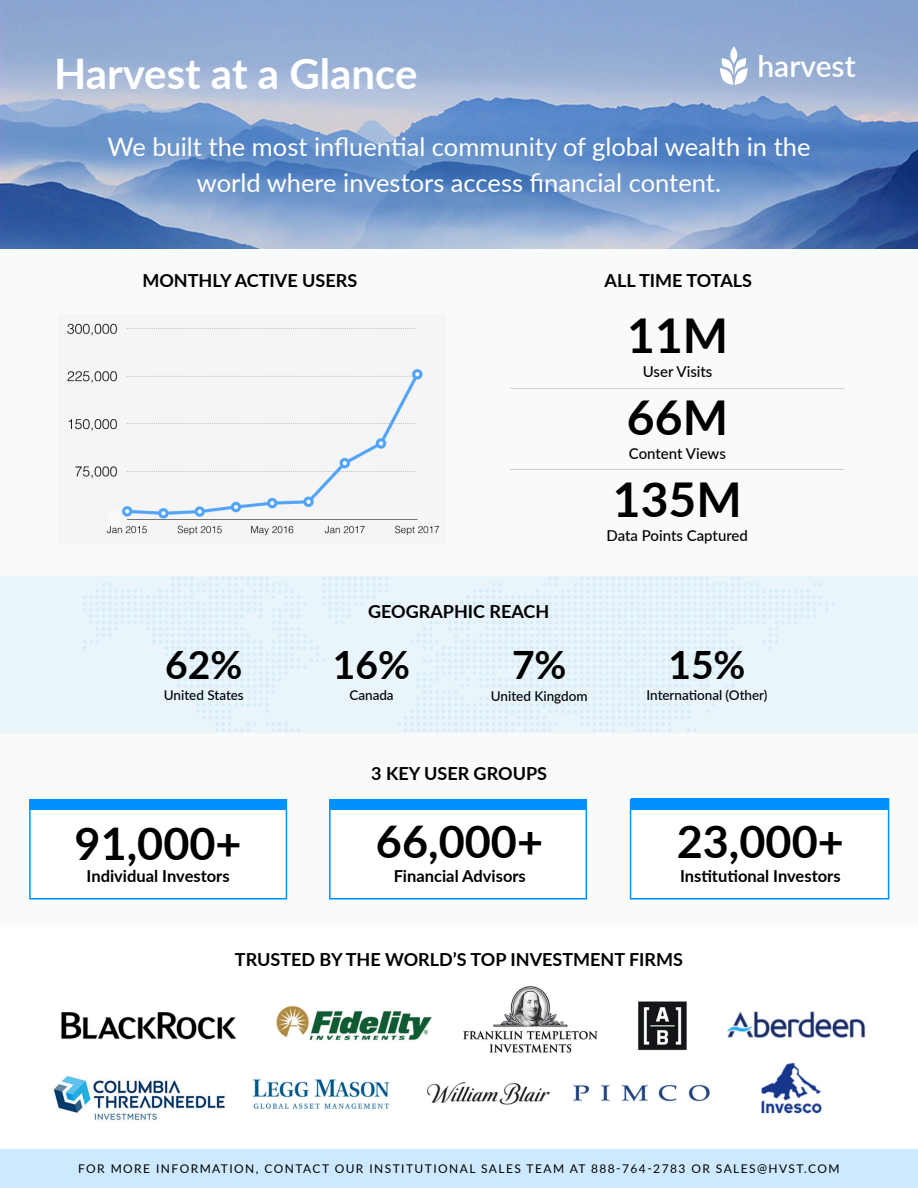
<style>
.page{position:relative;width:918px;height:1188px;background:#fff}
.page>*{position:absolute;margin:0;border:0;box-sizing:border-box;transform-origin:0 0}
.t1{font:700 48px "Lato";color:#000}
.t2{font:700 45px "Lato";color:#000}
.t3{font:700 42px "Lato";color:#fff}
.t4{font:700 39px "Lato";color:#000}
.t5{font:600 30px "Lato";color:#fff}
.t6{font:25.5px "Lato";color:#fff}
.t7{font:700 18px "Lato";color:#000}
.t8{font:700 16.5px "Lato";color:#000}
.t9{font:500 15px "Lato";color:#000}
.t10{font:500 13.5px "Lato";color:#000}
.t11{font:12px "Lato";letter-spacing:.12em;color:#000}
</style>
<div class="page">
<div style="left:0;top:575px;width:918px;height:159px;background:#eaf5fb"></div>
<div style="left:0;top:733px;width:918px;height:192px;background:#f9fafa"></div>
<div style="left:0;top:249px;width:918px;height:326px;background:#f9fafa"></div>
<div style="left:630px;top:799px;width:259px;height:100px;background:#fff;border:2px solid #0091ff"></div>
<div style="left:329px;top:799px;width:258px;height:100px;background:#fff;border:2px solid #0091ff"></div>
<img style="left:0;top:0;width:918px;height:249px">
<div style="left:29px;top:799px;width:258px;height:100px;background:#fff;border:2px solid #0091ff"></div>
<img style="left:84px;top:575px;width:751px;height:157px">
<div style="left:0;top:1149px;width:918px;height:39px;background:#cde9ff"></div>
<svg style="left:730px;top:46px;width:7px;height:18px"></svg>
<svg style="left:720px;top:58px;width:28px;height:27px"></svg>
<hr style="left:510px;top:469px;width:334px;height:1px;background:#ceccca">
<img style="left:53px;top:986px;width:657px;height:134px">
<img style="left:67px;top:323px;width:373px;height:213px">
<div style="left:108px;top:512px;width:12px;height:13px;background:#f9fafa"></div>
<hr style="left:510px;top:388px;width:335px;height:1px;background:#ceccca">
<div style="left:329px;top:799px;width:258px;height:11px;background:#0091ff"></div>
<div style="left:631px;top:798px;width:258px;height:12px;background:#0091ff"></div>
<div style="left:29px;top:799px;width:258px;height:11px;background:#0091ff"></div>
<img style="left:726px;top:1011px;width:140px;height:27px">
<img style="left:761px;top:1063px;width:61px;height:51px">
<p class="t3" style="left:54px;top:43px;width:365px">Harvest at a Glance</p>
<p class="t5" style="left:758px;top:44px;width:100px">harvest</p>
<p class="t6" style="left:107px;top:128px;width:705px">We built the most influential community of global wealth in the</p>
<p class="t6" style="left:197px;top:164px;width:526px">world where investors access financial content.</p>
<p class="t7" style="left:142px;top:267px;width:216px">MONTHLY ACTIVE USERS</p>
<p class="t7" style="left:605px;top:267px;width:149px">ALL TIME TOTALS</p>
<p class="t1" style="left:627px;top:300px;width:103px">11M</p>
<p class="t9" style="left:643px;top:361px;width:71px">User Visits</p>
<p class="t1" style="left:627px;top:382px;width:103px">66M</p>
<p class="t9" style="left:629px;top:443px;width:98px">Content Views</p>
<p class="t1" style="left:613px;top:464px;width:130px">135M</p>
<p class="t9" style="left:607px;top:524px;width:143px">Data Points Captured</p>
<p class="t7" style="left:368px;top:599px;width:183px">GEOGRAPHIC REACH</p>
<p class="t4" style="left:165px;top:636px;width:79px">62%</p>
<p class="t4" style="left:333px;top:637px;width:79px">16%</p>
<p class="t4" style="left:512px;top:637px;width:56px">7%</p>
<p class="t10" style="left:164px;top:686px;width:82px">United States</p>
<p class="t10" style="left:349px;top:686px;width:46px">Canada</p>
<p class="t10" style="left:491px;top:686px;width:98px">United Kingdom</p>
<p class="t4" style="left:668px;top:637px;width:79px">15%</p>
<p class="t10" style="left:646px;top:686px;width:123px">International (Other)</p>
<p class="t7" style="left:371px;top:760px;width:177px">3 KEY USER GROUPS</p>
<p class="t2" style="left:75px;top:811px;width:169px">91,000+</p>
<p class="t8" style="left:87px;top:864px;width:145px">Individual Investors</p>
<p class="t2" style="left:376px;top:809px;width:169px">66,000+</p>
<p class="t2" style="left:677px;top:809px;width:169px">23,000+</p>
<p class="t8" style="left:394px;top:864px;width:134px">Financial Advisors</p>
<p class="t8" style="left:680px;top:864px;width:162px">Institutional Investors</p>
<p class="t7" style="left:235px;top:946px;width:450px">TRUSTED BY THE WORLD’S TOP INVESTMENT FIRMS</p>
<p class="t11" style="left:78px;top:1160px;width:763px">FOR MORE INFORMATION, CONTACT OUR INSTITUTIONAL SALES TEAM AT 888-764-2783 OR SALES@HVST.COM</p>
</div>
